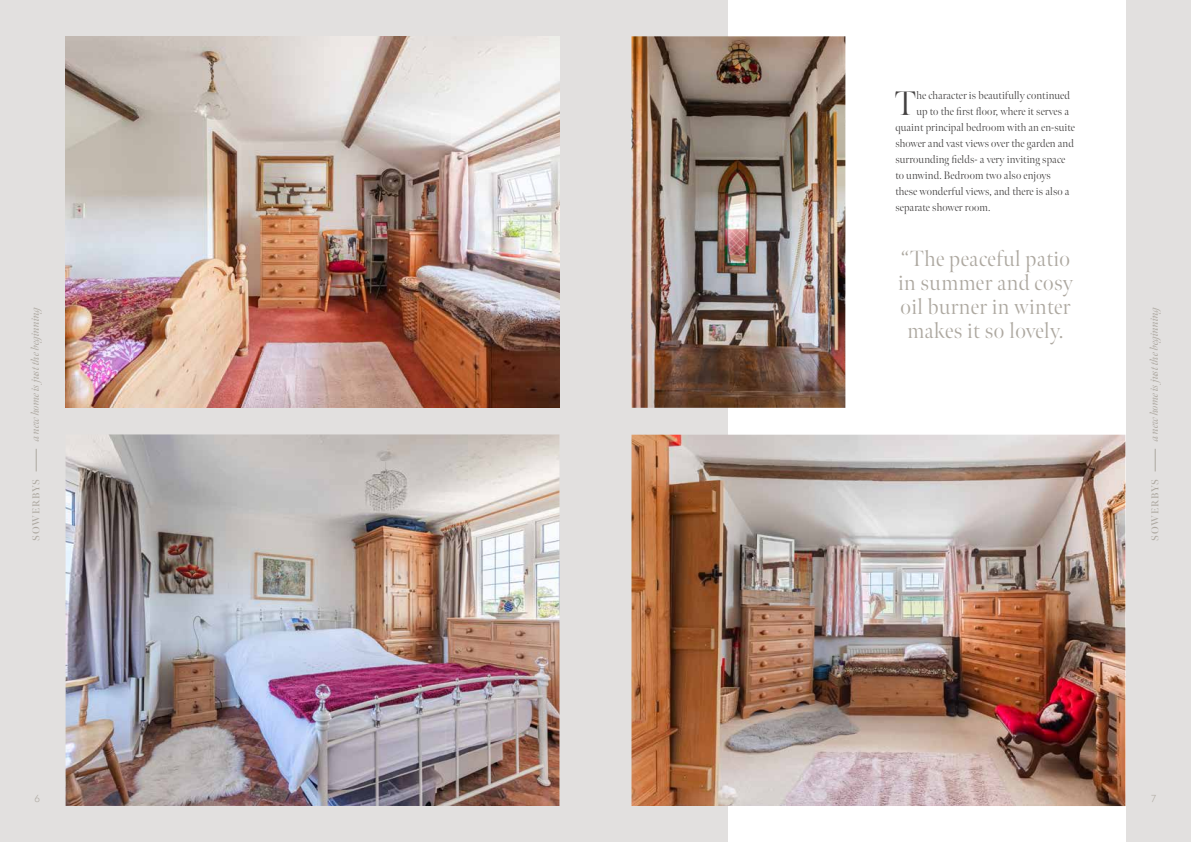
<style>
.page{position:relative;width:1191px;height:842px;background:#fff}
.page>*{position:absolute;margin:0;border:0;box-sizing:border-box;transform-origin:0 0}
.t1{font:300 34px "Meno Banner";color:#434141}
.t2{font:300 22px/24px "Meno Banner";letter-spacing:.02em;color:#ada8a0;text-align:center}
.t3{font:300 11px "Meno Banner";letter-spacing:.01em;color:#434141}
.t4{font:italic 11px "Meno Banner";letter-spacing:-.01em;color:#ada8a0}
.t5{font:600 10px "Meno Banner";letter-spacing:.08em;color:#ada8a0}
.t6{font:300 10px "Quasimoda";color:#ada8a0}
</style>
<div class="page">
<div style="left:0;top:0;width:595px;height:842px;background:#e2e0df"></div>
<div style="left:595px;top:0;width:596px;height:842px;background:#e2e0df"></div>
<svg style="left:36px;top:449px;width:1px;height:22px"></svg>
<svg style="left:1155px;top:449px;width:1px;height:22px"></svg>
<img style="left:66px;top:434px;width:493px;height:372px">
<img style="left:66px;top:36px;width:493px;height:372px">
<div style="left:728px;top:0;width:397px;height:842px;background:#fff"></div>
<img style="left:631px;top:36px;width:214px;height:372px">
<img style="left:631px;top:435px;width:494px;height:371px">
<h1 class="t1" style="left:894px;top:83px;width:23px">T</h1>
<p class="t3" style="left:916px;top:88px;width:155px">he character is beautifully continued</p>
<p class="t3" style="left:916px;top:105px;width:154px">up to the first floor, where it serves a</p>
<p class="t3" style="left:895px;top:121px;width:181px">quaint principal bedroom with an en-suite</p>
<p class="t3" style="left:895px;top:137px;width:180px">shower and vast views over the garden and</p>
<p class="t3" style="left:895px;top:153px;width:171px">surrounding fields- a very inviting space</p>
<p class="t3" style="left:895px;top:169px;width:157px">to unwind. Bedroom two also enjoys</p>
<p class="t3" style="left:895px;top:185px;width:176px">these wonderful views, and there is also a</p>
<p class="t3" style="left:895px;top:201px;width:97px">separate shower room.</p>
<h2 class="t2" style="left:898px;top:247px;width:176px">“The peaceful patio in summer and cosy oil burner in winter makes it so lovely.</h2>
<p class="t4" style="left:29px;top:441px;width:138px;rotate:-90deg">a new home is just the beginning</p>
<p class="t4" style="left:1147px;top:441px;width:138px;rotate:-90deg">a new home is just the beginning</p>
<p class="t5" style="left:30px;top:541px;width:63px;rotate:-90deg">SOWERBYS</p>
<p class="t5" style="left:1149px;top:541px;width:63px;rotate:-90deg">SOWERBYS</p>
<p class="t6" style="left:35px;top:791px;width:7px">6</p>
<p class="t6" style="left:1151px;top:791px;width:6px">7</p>
</div>
